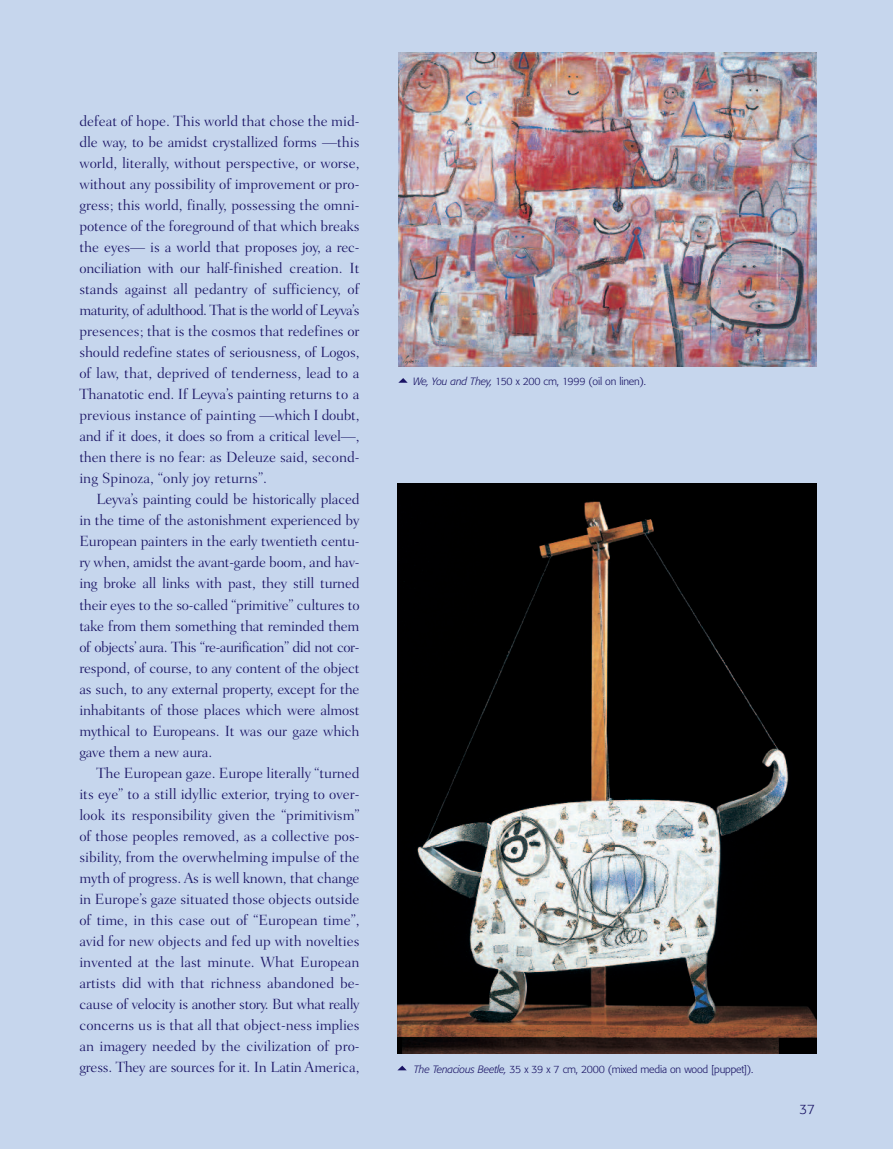
<style>
.page{position:relative;width:893px;height:1149px;background:#fff}
.page>*{position:absolute;margin:0;border:0;box-sizing:border-box;transform-origin:0 0}
.t1{font:300 15px/21px "Fairfield LH";letter-spacing:-.015em;color:#191364;text-align:justify}
.t2{font:300 13.5px "Formata";color:#191364}
.t3{font:300 10.5px "Formata";letter-spacing:-.02em;color:#191364}
.s1{font-style:italic}
</style>
<div class="page">
<div style="left:0;top:0;width:893px;height:1148px;background:#c6d6ed"></div>
<img style="left:398px;top:52px;width:418px;height:314px">
<img style="left:398px;top:483px;width:418px;height:570px">
<svg style="left:399px;top:378px;width:8px;height:4px"></svg>
<svg style="left:399px;top:1065px;width:7px;height:4px"></svg>
<p class="t1" style="left:79px;top:112px;width:282px">defeat of hope. This world that chose the mid&shy;dle way, to be amidst crystallized forms —this world, literally, without perspective, or worse, without any possibility of improvement or pro&shy;gress; this world, finally, possessing the omni&shy;potence of the foreground of that which breaks the eyes— is a world that proposes joy, a rec&shy;onciliation with our half-finished creation. It stands against all pedantry of sufficiency, of maturity, of adulthood. That is the world of Leyva’s presences; that is the cosmos that redefines or should redefine states of seriousness, of Logos, of law, that, deprived of tenderness, lead to a Thanatotic end. If Leyva’s painting returns to a previous instance of painting —which I doubt, and if it does, it does so from a critical level—, then there is no fear: as Deleuze said, second&shy;ing Spinoza, “only joy returns”.</p>
<p class="t1" style="left:79px;top:490px;width:282px;text-indent:17px">Leyva’s painting could be historically placed in the time of the astonishment experienced by European painters in the early twentieth centu&shy;ry when, amidst the avant-garde boom, and hav&shy;ing broke all links with past, they still turned their eyes to the so-called “primitive” cultures to take from them something that reminded them of objects’ aura. This “re-aurification” did not cor&shy;respond, of course, to any content of the object as such, to any external property, except for the inhabitants of those places which were almost mythical to Europeans. It was our gaze which gave them a new aura.</p>
<p class="t1" style="left:79px;top:763px;width:282px;text-indent:17px">The European gaze. Europe literally “turned its eye” to a still idyllic exterior, trying to over&shy;look its responsibility given the “primitivism” of those peoples removed, as a collective pos&shy;sibility, from the overwhelming impulse of the myth of progress. As is well known, that change in Europe’s gaze situated those objects outside of time, in this case out of “European time”, avid for new objects and fed up with novelties invented at the last minute. What European artists did with that richness abandoned be&shy;cause of velocity is another story. But what really concerns us is that all that object-ness implies an imagery needed by the civilization of pro&shy;gress. They are sources for it. In Latin America,</p>
<p class="t3" style="left:413px;top:377px;width:234px"><span class="s1">We, You and They,</span> 150 x 200 cm, 1999 (oil on linen).</p>
<p class="t3" style="left:414px;top:1064px;width:341px"><span class="s1">The Tenacious Beetle,</span> 35 x 39 x 7 cm, 2000 (mixed media on wood [puppet]).</p>
<p class="t2" style="left:799px;top:1102px;width:17px">37</p>
</div>
